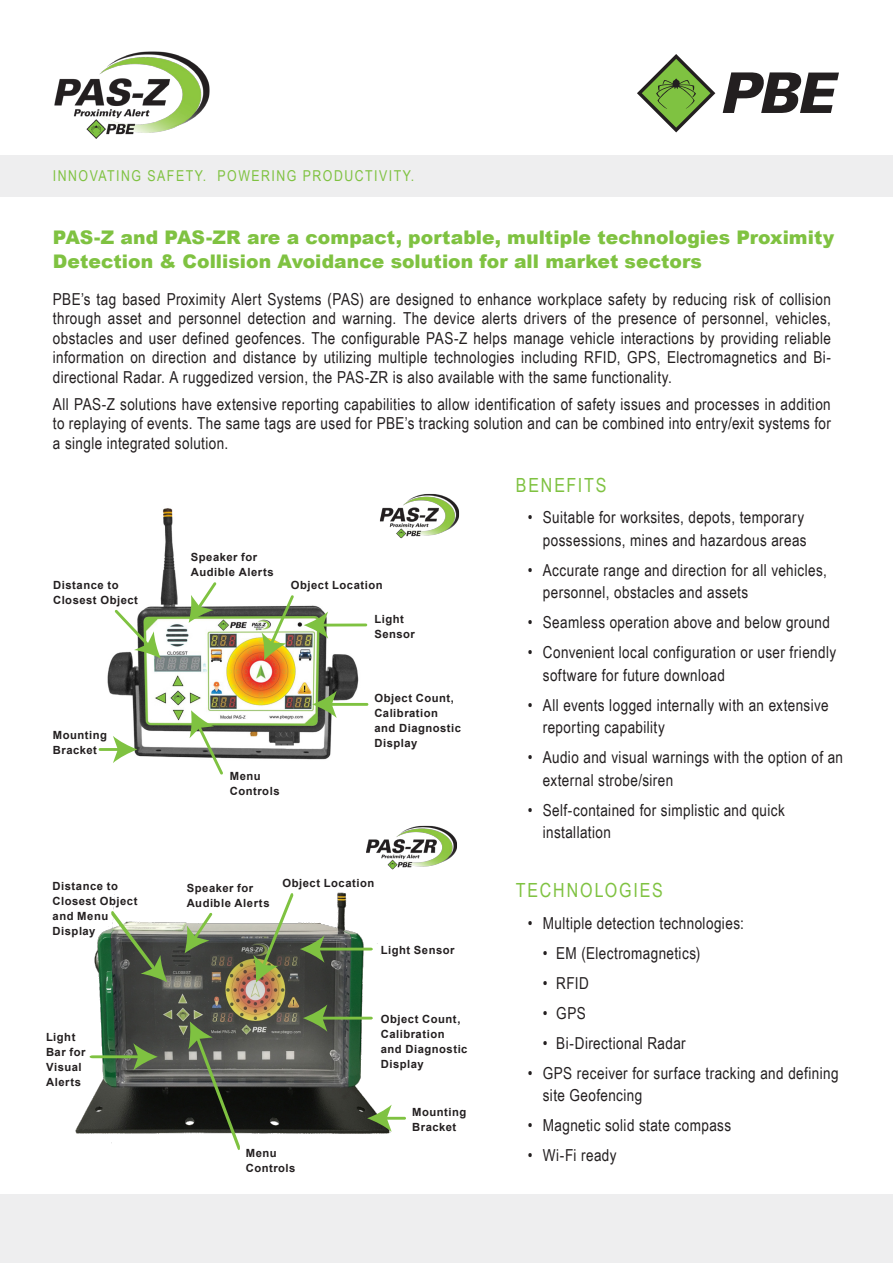
<style>
.page{position:relative;width:893px;height:1263px;background:#fff}
.page>*{position:absolute;margin:0;border:0;box-sizing:border-box;transform-origin:0 0}
.Section_Paragraph_He{font:19.5px "Arial Narrow";letter-spacing:.095em;color:#7fc241}
.Body_Text{font:900 18.75px/23.1px "Arial";color:#7fc241}
.Bullets_Black{font:16.5px/22.5px "Arial Narrow";letter-spacing:.025em;color:#231f20}
.t1{font:15px "Arial Narrow";letter-spacing:.1em;color:#7fc241}
.Bullets_Black-2{font:700 11.25px/15px "Arial";letter-spacing:.045em;color:#231f20}
</style>
<div class="page">
<div style="left:0;top:155px;width:893px;height:42px;background:#eeeeef"></div>
<svg style="left:637px;top:54px;width:78px;height:78px"></svg>
<svg style="left:723px;top:72px;width:116px;height:41px"></svg>
<img style="left:54px;top:51px;width:156px;height:88px">
<div style="left:0;top:1194px;width:893px;height:69px;background:#eeeeef"></div>
<img style="left:366px;top:825px;width:91px;height:45px">
<img style="left:98px;top:508px;width:271px;height:252px">
<svg style="left:262px;top:595px;width:32px;height:65px"></svg>
<hr style="left:328px;top:703px;width:40px;height:3px;background:#7fc241">
<svg style="left:312px;top:691px;width:25px;height:27px"></svg>
<svg style="left:189px;top:582px;width:27px;height:41px"></svg>
<svg style="left:115px;top:610px;width:46px;height:48px"></svg>
<hr style="left:99px;top:748px;width:23px;height:3px;background:#7fc241">
<svg style="left:113px;top:736px;width:24px;height:27px"></svg>
<svg style="left:189px;top:710px;width:34px;height:65px"></svg>
<hr style="left:320px;top:623px;width:47px;height:3px;background:#7fc241">
<svg style="left:304px;top:611px;width:24px;height:28px"></svg>
<img style="left:75px;top:892px;width:321px;height:251px">
<svg style="left:300px;top:935px;width:73px;height:28px;background:#647b5d"></svg>
<svg style="left:303px;top:1004px;width:70px;height:28px;background:#657c5c"></svg>
<svg style="left:253px;top:893px;width:40px;height:90px"></svg>
<svg style="left:185px;top:913px;width:27px;height:40px"></svg>
<svg style="left:111px;top:911px;width:56px;height:71px;background:#7c8573"></svg>
<svg style="left:188px;top:1021px;width:52px;height:129px;background:#5c6255"></svg>
<svg style="left:90px;top:1043px;width:68px;height:27px;background:#6f8766"></svg>
<hr style="left:383px;top:1117px;width:23px;height:3px;background:#7fc241">
<svg style="left:367px;top:1105px;width:25px;height:27px"></svg>
<img style="left:380px;top:494px;width:80px;height:45px">
<p class="t1" style="left:53px;top:165px;width:363px">INNOVATING SAFETY. POWERING PRODUCTIVITY.</p>
<p class="Body_Text" style="left:53px;top:226px;width:783px">PAS-Z and PAS-ZR are a compact, portable, multiple technologies Proximity<br>Detection &amp; Collision Avoidance solution for all market sectors</p>
<p class="Bullets_Black" style="left:53px;top:288px;width:780px;line-height:19.5px;text-align:justify">PBE’s tag based Proximity Alert Systems (PAS) are designed to enhance workplace safety by reducing risk of collision through asset and personnel detection and warning. The device alerts drivers of the presence of personnel, vehicles, obstacles and user defined geofences. The configurable PAS-Z helps manage vehicle interactions by providing reliable information on direction and distance by utilizing multiple technologies including RFID, GPS, Electromagnetics and Bi&shy;directional Radar. A ruggedized version, the PAS-ZR is also available with the same functionality.</p>
<p class="Bullets_Black" style="left:53px;top:393px;width:780px;line-height:19.5px;text-align:justify">All PAS-Z solutions have extensive reporting capabilities to allow identification of safety issues and processes in addition to replaying of events. The same tags are used for PBE’s tracking solution and can be combined into entry/exit systems for a single integrated solution.</p>
<p class="Bullets_Black-2" style="left:53px;top:578px;width:86px">Distance to<br>Closest Object</p>
<p class="Bullets_Black-2" style="left:53px;top:728px;width:56px">Mounting<br>Bracket</p>
<p class="Bullets_Black-2" style="left:53px;top:878px;width:86px">Distance to<br>Closest Object and Menu<br>Display</p>
<p class="Bullets_Black-2" style="left:46px;top:1029px;width:41px">Light<br>Bar for<br>Visual<br>Alerts</p>
<p class="Bullets_Black-2" style="left:191px;top:550px;width:84px">Speaker for<br>Audible Alerts</p>
<p class="Bullets_Black-2" style="left:291px;top:578px;width:93px">Object Location</p>
<p class="Bullets_Black-2" style="left:374px;top:611px;width:42px">Light<br>Sensor</p>
<p class="Bullets_Black-2" style="left:230px;top:769px;width:51px">Menu<br>Controls</p>
<p class="Bullets_Black-2" style="left:374px;top:691px;width:88px">Object Count,<br>Calibration and Diagnostic<br>Display</p>
<p class="Bullets_Black-2" style="left:187px;top:880px;width:84px">Speaker for<br>Audible Alerts</p>
<p class="Bullets_Black-2" style="left:283px;top:876px;width:93px">Object Location</p>
<p class="Bullets_Black-2" style="left:381px;top:943px;width:75px">Light Sensor</p>
<p class="Bullets_Black-2" style="left:381px;top:1012px;width:88px">Object Count,<br>Calibration and Diagnostic<br>Display</p>
<p class="Bullets_Black-2" style="left:412px;top:1104px;width:56px">Mounting<br>Bracket</p>
<p class="Bullets_Black-2" style="left:246px;top:1146px;width:51px">Menu<br>Controls</p>
<p class="Section_Paragraph_He" style="left:516px;top:470px;width:92px">BENEFITS</p>
<p class="Bullets_Black" style="left:528px;top:505px;width:280px;text-align:right">• Suitable for worksites, depots, temporary possessions, mines and hazardous areas</p>
<p class="Bullets_Black" style="left:543px;top:558px;width:286px;text-indent:-15px">• Accurate range and direction for all vehicles, personnel, obstacles and assets</p>
<p class="Bullets_Black" style="left:528px;top:610px;width:304px">• Seamless operation above and below ground</p>
<p class="Bullets_Black" style="left:543px;top:640px;width:295px;text-indent:-15px">• Convenient local configuration or user friendly software for future download</p>
<p class="Bullets_Black" style="left:543px;top:693px;width:287px;text-indent:-15px">• All events logged internally with an extensive reporting capability</p>
<p class="Bullets_Black" style="left:543px;top:745px;width:302px;text-indent:-15px">• Audio and visual warnings with the option of an external strobe/siren</p>
<p class="Bullets_Black" style="left:543px;top:798px;width:244px;text-indent:-15px">• Self-contained for simplistic and quick installation</p>
<p class="Section_Paragraph_He" style="left:516px;top:876px;width:149px">TECHNOLOGIES</p>
<p class="Bullets_Black" style="left:528px;top:911px;width:218px">• Multiple detection technologies:</p>
<p class="Bullets_Black" style="left:543px;top:941px;width:159px">• EM (Electromagnetics)</p>
<p class="Bullets_Black" style="left:543px;top:971px;width:48px">• RFID</p>
<p class="Bullets_Black" style="left:543px;top:1001px;width:44px">• GPS</p>
<p class="Bullets_Black" style="left:543px;top:1031px;width:144px">• Bi-Directional Radar</p>
<p class="Bullets_Black" style="left:543px;top:1061px;width:297px;text-indent:-15px">• GPS receiver for surface tracking and defining site Geofencing</p>
<p class="Bullets_Black" style="left:528px;top:1113px;width:205px">• Magnetic solid state compass</p>
<p class="Bullets_Black" style="left:528px;top:1143px;width:90px">• Wi-Fi ready</p>
</div>
